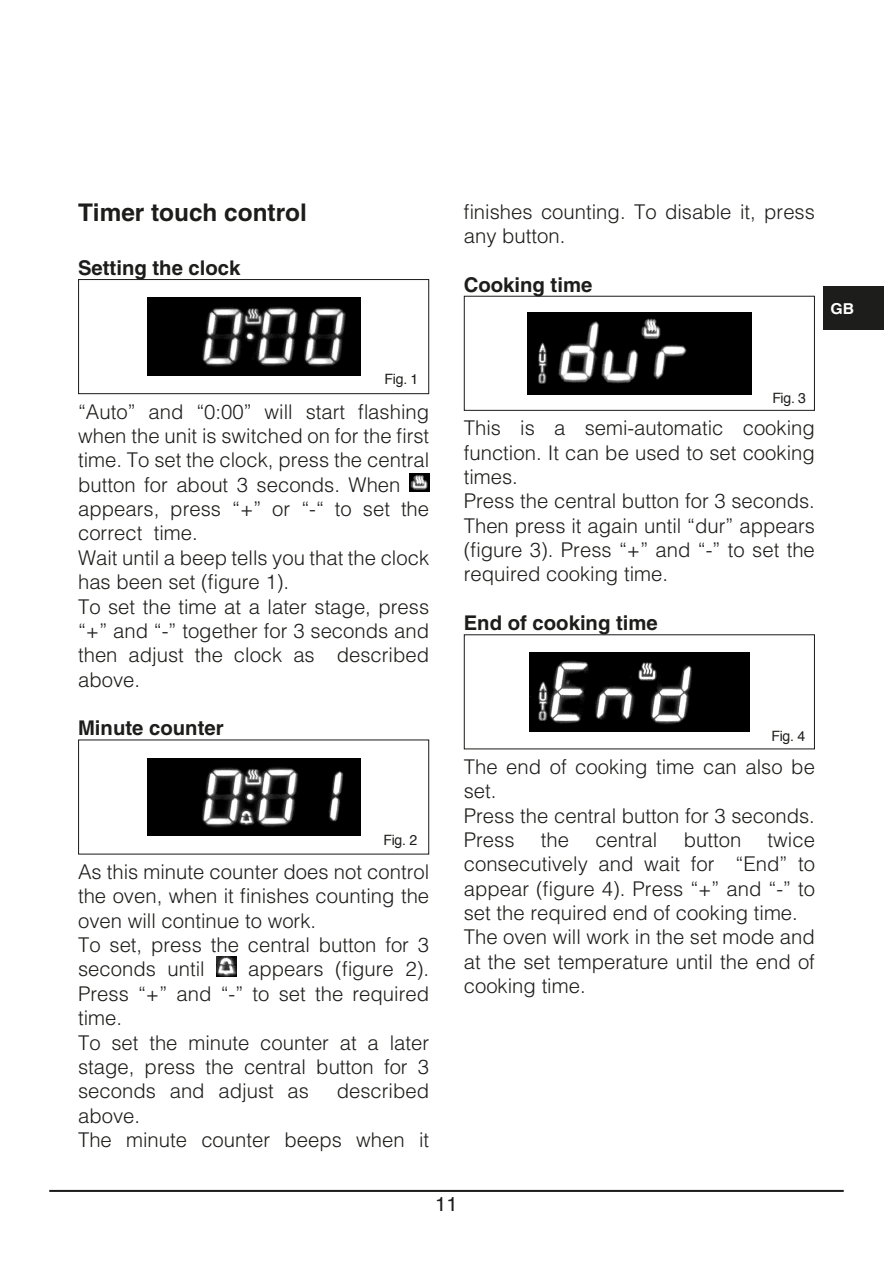
<style>
.page{position:relative;width:893px;height:1263px;background:#fff}
.page>*{position:absolute;margin:0;border:0;box-sizing:border-box;transform-origin:0 0}
.t1{font:700 24.3px "Helvetica";color:#1d1d1b}
.t2{font:300 20.25px/24.3px "Helvetica";color:#1d1d1b}
.t3{font:700 20.25px "Helvetica";color:#1d1d1b}
.t4{font:20.25px "Helvetica";color:#1d1d1b}
.t5{font:700 15px "Helvetica";color:#fff;scale:1.05 1}
.t6{font:14.25px "Helvetica";letter-spacing:-.02em;color:#1d1d1b}
</style>
<div class="page">
<hr style="left:49px;top:1190px;width:795px;height:2px;background:#1d1d1b">
<div style="left:824px;top:286px;width:60px;height:43px;background:#1d1d1b"></div>
<img style="left:147px;top:298px;width:213px;height:77px">
<div style="left:78px;top:279px;width:351px;height:115px;border:1px solid #1d1d1b"></div>
<img style="left:409px;top:473px;width:20px;height:19px">
<img style="left:147px;top:759px;width:213px;height:76px">
<img style="left:216px;top:956px;width:20px;height:20px">
<img style="left:528px;top:312px;width:223px;height:82px">
<div style="left:464px;top:296px;width:351px;height:115px;border:1px solid #1d1d1b"></div>
<img style="left:529px;top:652px;width:221px;height:79px">
<p class="t1" style="left:78px;top:198px;width:230px">Timer touch control</p>
<p class="t3" style="left:78px;top:255px;width:164px">Setting the clock</p>
<p class="t2" style="left:464px;top:199px;width:353px">finishes counting. To disable it, press any button.</p>
<p class="t3" style="left:464px;top:272px;width:130px">Cooking time</p>
<p class="t5" style="left:830px;top:299px;width:24px">GB</p>
<p class="t6" style="left:385px;top:366px;width:35px">Fig. 1</p>
<p class="t2" style="left:78px;top:399px;width:353px">“Auto” and “0:00” will start flashing when the unit is switched on for the first time. To set the clock, press the central button for about 3 seconds. When appears, press “+” or “-“ to set the correct time.<br>Wait until a beep tells you that the clock has been set (figure 1).<br>To set the time at a later stage, press “+” and “-” together for 3 seconds and then adjust the clock as described above.</p>
<p class="t3" style="left:78px;top:716px;width:147px">Minute counter</p>
<p class="t6" style="left:383px;top:827px;width:35px">Fig. 2</p>
<p class="t2" style="left:78px;top:859px;width:353px">As this minute counter does not control the oven, when it finishes counting the oven will continue to work.<br>To set, press the central button for 3 seconds until</p>
<p class="t2" style="left:78px;top:956px;width:353px;text-indent:170px">appears (figure 2).<br>Press “+” and “-” to set the required time.<br>To set the minute counter at a later stage, press the central button for 3 seconds and adjust as</p>
<p class="t2" style="left:337px;top:1078px;width:94px">described</p>
<p class="t2" style="left:78px;top:1103px;width:353px">above.<br>The minute counter beeps when it</p>
<p class="t6" style="left:772px;top:385px;width:35px">Fig. 3</p>
<p class="t2" style="left:464px;top:415px;width:353px">This is a semi-automatic cooking function. It can be used to set cooking times.<br>Press the central button for 3 seconds.<br>Then press it again until “dur” appears (figure 3). Press “+” and “-” to set the required cooking time.</p>
<p class="t3" style="left:464px;top:611px;width:196px">End of cooking time</p>
<p class="t6" style="left:771px;top:724px;width:35px">Fig. 4</p>
<p class="t2" style="left:464px;top:754px;width:353px">The end of cooking time can also be set.<br>Press the central button for 3 seconds.<br>Press</p>
<p class="t2" style="left:464px;top:827px;width:353px;text-indent:304px">twice consecutively and wait for “End” to appear (figure 4). Press “+” and “-” to set the required end of cooking time.<br>The oven will work in the set mode and at the set temperature until the end of cooking time.</p>
<p class="t2" style="left:541px;top:827px;width:30px">the</p>
<p class="t2" style="left:595px;top:827px;width:64px">central</p>
<p class="t2" style="left:684px;top:827px;width:59px">button</p>
<p class="t4" style="left:435px;top:1187px;width:24px">11</p>
</div>
